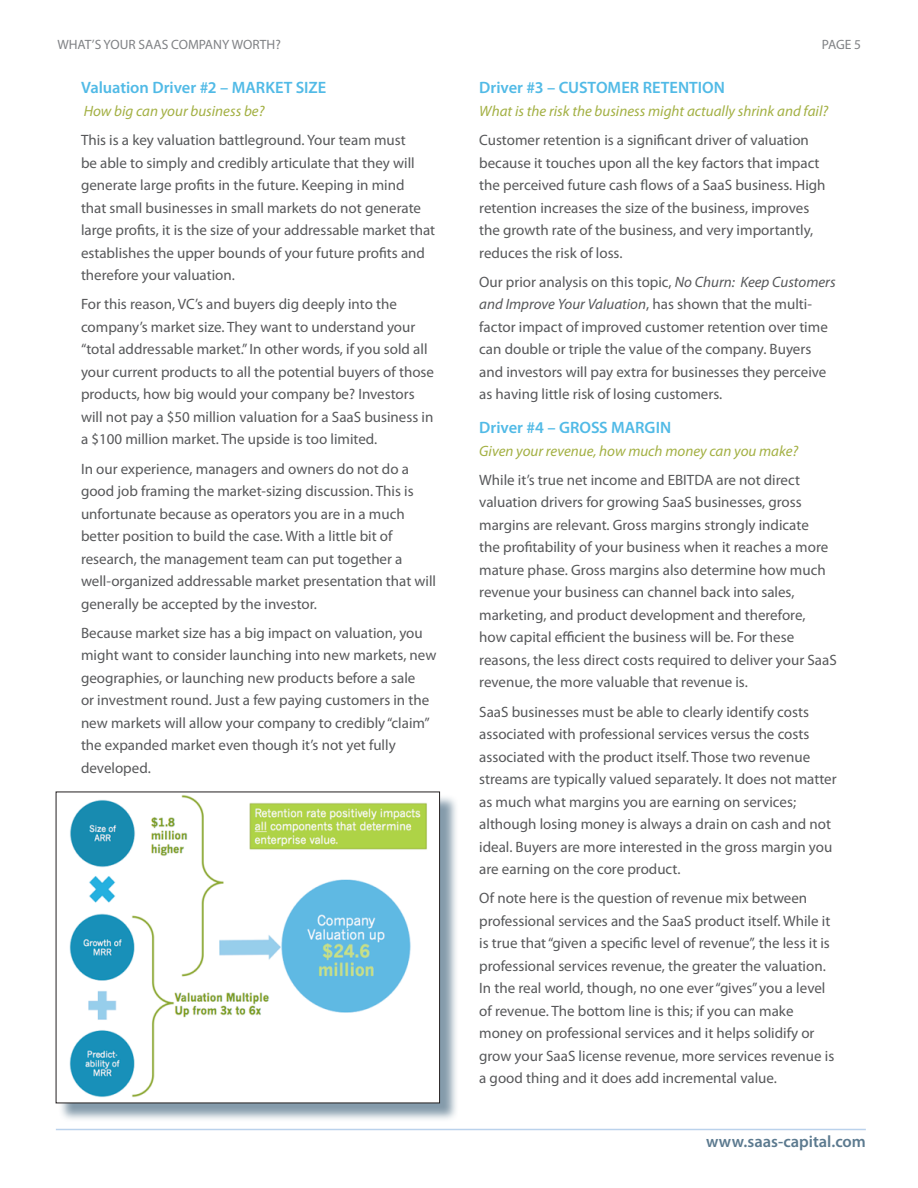
<style>
.page{position:relative;width:918px;height:1188px;background:#fff}
.page>*{position:absolute;margin:0;border:0;box-sizing:border-box;transform-origin:0 0}
.SC_-_subhead_2{font:600 16.5px "Myriad Pro";color:#51bae6}
.t1{font:600 16.5px "Myriad Pro";color:#5c7a8f}
.SC_-_body_text{font:15px/22.5px "Myriad Pro";color:#57585a}
.SC-_subhead_clarifie{font:italic 15px "Myriad Pro";color:#a3b043}
.t2{font:13.5px "Myriad Pro";color:#808285}
.s1{font-style:italic}
</style>
<div class="page">
<hr style="left:56px;top:1129px;width:810px;height:1px;background:#b3cdea">
<div style="left:58px;top:794px;width:400px;height:328px;background:#5c7a8f;opacity:.75"></div>
<img style="left:58px;top:794px;width:380px;height:307px">
<p class="t2" style="left:57px;top:36px;width:225px">WHAT’S YOUR SAAS COMPANY WORTH?</p>
<p class="t2" style="left:822px;top:36px;width:41px">PAGE 5</p>
<p class="SC_-_subhead_2" style="left:81px;top:77px;width:247px">Valuation Driver #2 – MARKET SIZE</p>
<p class="SC-_subhead_clarifie" style="left:84px;top:102px;width:182px">How big can your business be?</p>
<p class="SC_-_body_text" style="left:81px;top:129px;width:356px">This is a key valuation battleground. Your team must<br>be able to simply and credibly articulate that they will generate large profits in the future. Keeping in mind<br>that small businesses in small markets do not generate large profits, it is the size of your addressable market that establishes the upper bounds of your future profits and therefore your valuation.</p>
<p class="SC_-_body_text" style="left:81px;top:293px;width:355px">For this reason, VC’s and buyers dig deeply into the company’s market size. They want to understand your “total addressable market.” In other words, if you sold all your current products to all the potential buyers of those products, how big would your company be? Investors will not pay a $50 million valuation for a SaaS business in a $100 million market. The upside is too limited.</p>
<p class="SC_-_body_text" style="left:81px;top:457px;width:357px">In our experience, managers and owners do not do a good job framing the market-sizing discussion. This is unfortunate because as operators you are in a much better position to build the case. With a little bit of research, the management team can put together a well-organized addressable market presentation that will generally be accepted by the investor.</p>
<p class="SC_-_body_text" style="left:81px;top:621px;width:357px">Because market size has a big impact on valuation, you might want to consider launching into new markets, new geographies, or launching new products before a sale<br>or investment round. Just a few paying customers in the new markets will allow your company to credibly “claim” the expanded market even though it’s not yet fully developed.</p>
<p class="SC_-_subhead_2" style="left:479px;top:77px;width:247px">Driver #3 – CUSTOMER RETENTION</p>
<p class="SC-_subhead_clarifie" style="left:479px;top:102px;width:351px">What is the risk the business might actually shrink and fail?</p>
<p class="SC_-_body_text" style="left:479px;top:129px;width:348px">Customer retention is a significant driver of valuation because it touches upon all the key factors that impact the perceived future cash flows of a SaaS business. High retention increases the size of the business, improves the growth rate of the business, and very importantly, reduces the risk of loss.</p>
<p class="SC_-_body_text" style="left:479px;top:270px;width:358px">Our prior analysis on this topic, <span class="s1">No Churn: Keep Customers and Improve Your Valuation</span>, has shown that the multi&shy;factor impact of improved customer retention over time can double or triple the value of the company. Buyers and investors will pay extra for businesses they perceive as having little risk of losing customers.</p>
<p class="SC_-_subhead_2" style="left:479px;top:417px;width:193px">Driver #4 – GROSS MARGIN</p>
<p class="SC-_subhead_clarifie" style="left:479px;top:441px;width:321px">Given your revenue, how much money can you make?</p>
<p class="SC_-_body_text" style="left:479px;top:468px;width:359px">While it’s true net income and EBITDA are not direct valuation drivers for growing SaaS businesses, gross margins are relevant. Gross margins strongly indicate<br>the profitability of your business when it reaches a more mature phase. Gross margins also determine how much revenue your business can channel back into sales, marketing, and product development and therefore,<br>how capital efficient the business will be. For these reasons, the less direct costs required to deliver your SaaS revenue, the more valuable that revenue is.</p>
<p class="SC_-_body_text" style="left:479px;top:700px;width:359px">SaaS businesses must be able to clearly identify costs associated with professional services versus the costs associated with the product itself. Those two revenue streams are typically valued separately. It does not matter as much what margins you are earning on services; although losing money is always a drain on cash and not ideal. Buyers are more interested in the gross margin you are earning on the core product.</p>
<p class="SC_-_body_text" style="left:479px;top:887px;width:357px">Of note here is the question of revenue mix between professional services and the SaaS product itself. While it is true that “given a specific level of revenue”, the less it is professional services revenue, the greater the valuation.<br>In the real world, though, no one ever “gives” you a level of revenue. The bottom line is this; if you can make money on professional services and it helps solidify or grow your SaaS license revenue, more services revenue is a good thing and it does add incremental value.</p>
<p class="t1" style="left:706px;top:1131px;width:161px">www.saas-capital.com</p>
</div>
